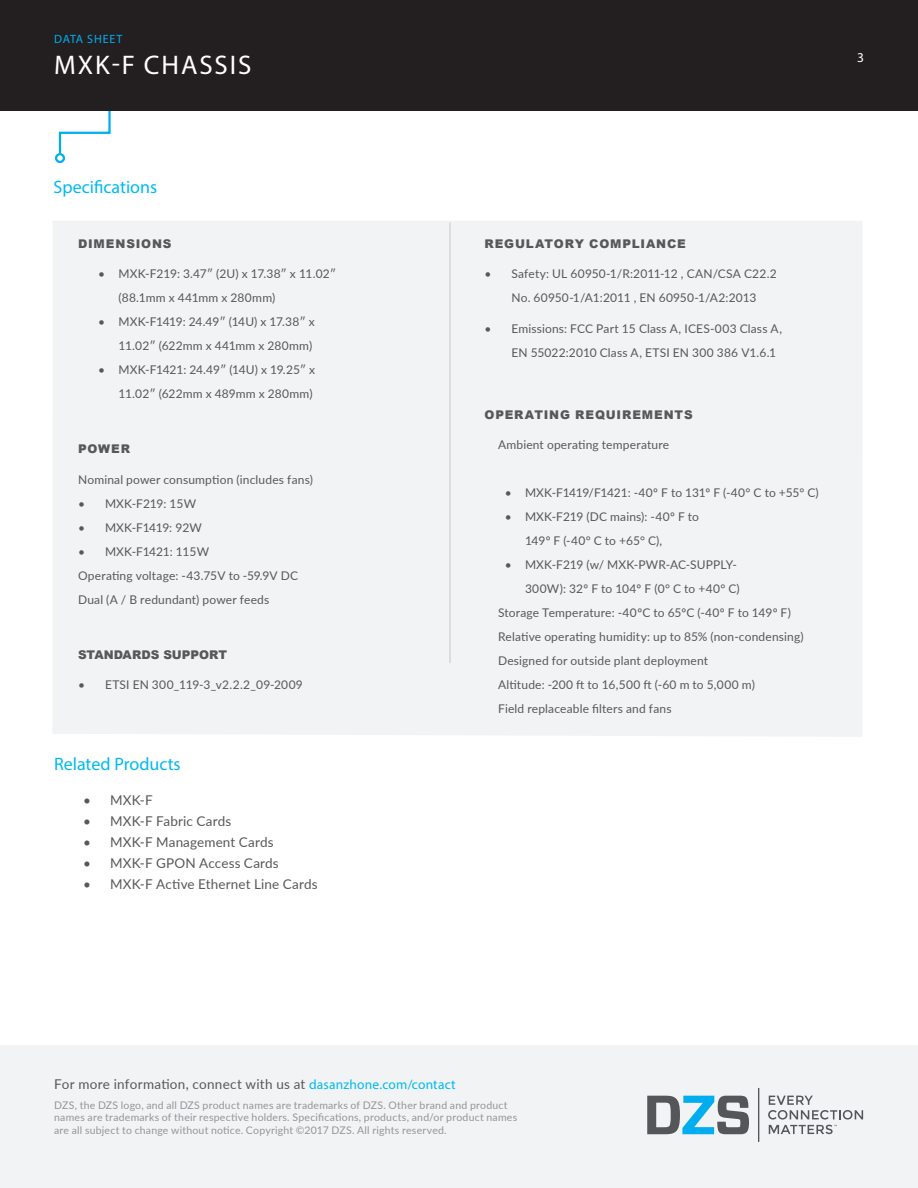
<style>
.page{position:relative;width:918px;height:1188px;background:#fff}
.page>*{position:absolute;margin:0;border:0;box-sizing:border-box;transform-origin:0 0}
.t1{font:27px "Myriad Pro";letter-spacing:.07em;color:#fff}
.t2{font:18px "Myriad Pro";color:#00baf1}
.t3{font:13.5px "Lato";letter-spacing:.01em;color:#57585a}
.t4{font:13.5px "Myriad Pro";color:#fff}
.Bullets{font:12px/24px "Lato";letter-spacing:.015em;color:#57585a}
.Bullets-2{font:12px "Lato";letter-spacing:-.01em;color:#57585a}
.t5{font:900 12px "Arial";letter-spacing:.065em;color:#57585a}
.t6{font:900 12px "Arial";color:#57585a}
.t7{font:12px "Myriad Pro";letter-spacing:.07em;color:#00aeef}
.Legal{font:10.5px/12.6px "Lato";letter-spacing:.02em;color:#939598}
.s1{font-family:"Myriad Pro";color:#00baf1}
</style>
<div class="page">
<div style="left:53px;top:221px;width:809px;height:516px;background:#f2f3f4"></div>
<hr style="left:450px;top:222px;width:1px;height:441px;background:#c7c8ca">
<div style="left:0;top:1046px;width:918px;height:142px;background:#f2f3f4"></div>
<svg style="left:647px;top:1096px;width:102px;height:38px"></svg>
<svg style="left:768px;top:1096px;width:95px;height:38px"></svg>
<hr style="left:758px;top:1088px;width:1px;height:54px;background:#55565a">
<div style="left:55px;top:153px;width:10px;height:10px;border:2px solid #00aeef;border-radius:50%"></div>
<svg style="left:58px;top:110px;width:54px;height:45px"></svg>
<div style="left:0;top:0;width:918px;height:110px;background:#231f20"></div>
<p class="t7" style="left:54px;top:32px;width:70px">DATA SHEET</p>
<h1 class="t1" style="left:54px;top:49px;width:199px">MXK-F CHASSIS</h1>
<p class="t4" style="left:857px;top:49px;width:8px">3</p>
<h2 class="t2" style="left:54px;top:176px;width:105px">Specifications</h2>
<h3 class="t5" style="left:78px;top:235px;width:95px">DIMENSIONS</h3>
<p class="Bullets" style="left:118px;top:262px;width:219px;text-indent:-20px">• MXK-F219: 3.47″ (2U) x 17.38″ x 11.02″ (88.1mm x 441mm x 280mm)</p>
<p class="Bullets" style="left:98px;top:310px;width:218px;text-align:right">• MXK-F1419: 24.49″ (14U) x 17.38″ x<br>11.02″ (622mm x 441mm x 280mm)</p>
<p class="Bullets" style="left:98px;top:358px;width:218px;text-align:right">• MXK-F1421: 24.49″ (14U) x 19.25″ x<br>11.02″ (622mm x 489mm x 280mm)</p>
<h3 class="t5" style="left:78px;top:440px;width:54px">POWER</h3>
<p class="Bullets" style="left:78px;top:467px;width:236px">Nominal power consumption (includes fans)</p>
<p class="Bullets" style="left:78px;top:491px;width:120px">• MXK-F219: 15W</p>
<p class="Bullets-2" style="left:78px;top:519px;width:125px">• MXK-F1419: 92W</p>
<p class="Bullets-2" style="left:78px;top:543px;width:133px">• MXK-F1421: 115W</p>
<p class="Bullets" style="left:78px;top:563px;width:222px">Operating voltage: -43.75V to -59.9V DC</p>
<p class="Bullets" style="left:78px;top:587px;width:193px">Dual (A / B redundant) power feeds</p>
<h3 class="t6" style="left:78px;top:646px;width:151px">STANDARDS SUPPORT</h3>
<p class="Bullets" style="left:78px;top:673px;width:226px">• ETSI EN 300_119-3_v2.2.2_09-2009</p>
<h2 class="t2" style="left:54px;top:753px;width:128px">Related Products</h2>
<p class="t3" style="left:83px;top:791px;width:71px">• MXK-F</p>
<p class="t3" style="left:83px;top:812px;width:150px">• MXK-F Fabric Cards</p>
<p class="t3" style="left:83px;top:833px;width:192px">• MXK-F Management Cards</p>
<p class="t3" style="left:83px;top:854px;width:197px">• MXK-F GPON Access Cards</p>
<p class="t3" style="left:83px;top:875px;width:236px">• MXK-F Active Ethernet Line Cards</p>
<h3 class="t5" style="left:484px;top:235px;width:203px">REGULATORY COMPLIANCE</h3>
<p class="Bullets" style="left:484px;top:262px;width:294px;text-align:center">• Safety: UL 60950-1/R:2011-12 , CAN/CSA C22.2<br>No. 60950-1/A1:2011 , EN 60950-1/A2:2013</p>
<p class="Bullets" style="left:512px;top:316px;width:272px;text-indent:-27px">• Emissions: FCC Part 15 Class A, ICES-003 Class A,<br>EN 55022:2010 Class A, ETSI EN 300 386 V1.6.1</p>
<h3 class="t5" style="left:484px;top:406px;width:210px">OPERATING REQUIREMENTS</h3>
<p class="Bullets" style="left:498px;top:433px;width:173px">Ambient operating temperature</p>
<p class="Bullets-2" style="left:505px;top:484px;width:316px">• MXK-F1419/F1421: -40º F to 131º F (-40° C to +55° C)</p>
<p class="Bullets" style="left:525px;top:505px;width:176px;text-indent:-20px">• MXK-F219 (DC mains): -40º F to<br>149º F (-40° C to +65° C),</p>
<p class="Bullets" style="left:505px;top:553px;width:237px;text-align:right">• MXK-F219 (w/ MXK-PWR-AC-SUPPLY-<br>300W): 32º F to 104º F (0° C to +40° C)</p>
<p class="Bullets" style="left:498px;top:601px;width:294px">Storage Temperature: -40ºC to 65ºC (-40º F to 149º F)</p>
<p class="Bullets" style="left:498px;top:625px;width:307px">Relative operating humidity: up to 85% (non-condensing)</p>
<p class="Bullets" style="left:498px;top:649px;width:212px">Designed for outside plant deployment</p>
<p class="Bullets" style="left:498px;top:673px;width:258px">Altitude: -200 ft to 16,500 ft (-60 m to 5,000 m)</p>
<p class="Bullets" style="left:498px;top:697px;width:175px">Field replaceable filters and fans</p>
<p class="t3" style="left:54px;top:1075px;width:403px">For more information, connect with us at <span class="s1">dasanzhone.com/contact</span></p>
<p class="Legal" style="left:54px;top:1098px;width:465px">DZS, the DZS logo, and all DZS product names are trademarks of DZS. Other brand and product names are trademarks of their respective holders. Specifications, products, and/or product names are all subject to change without notice. Copyright ©2017 DZS. All rights reserved.</p>
</div>
